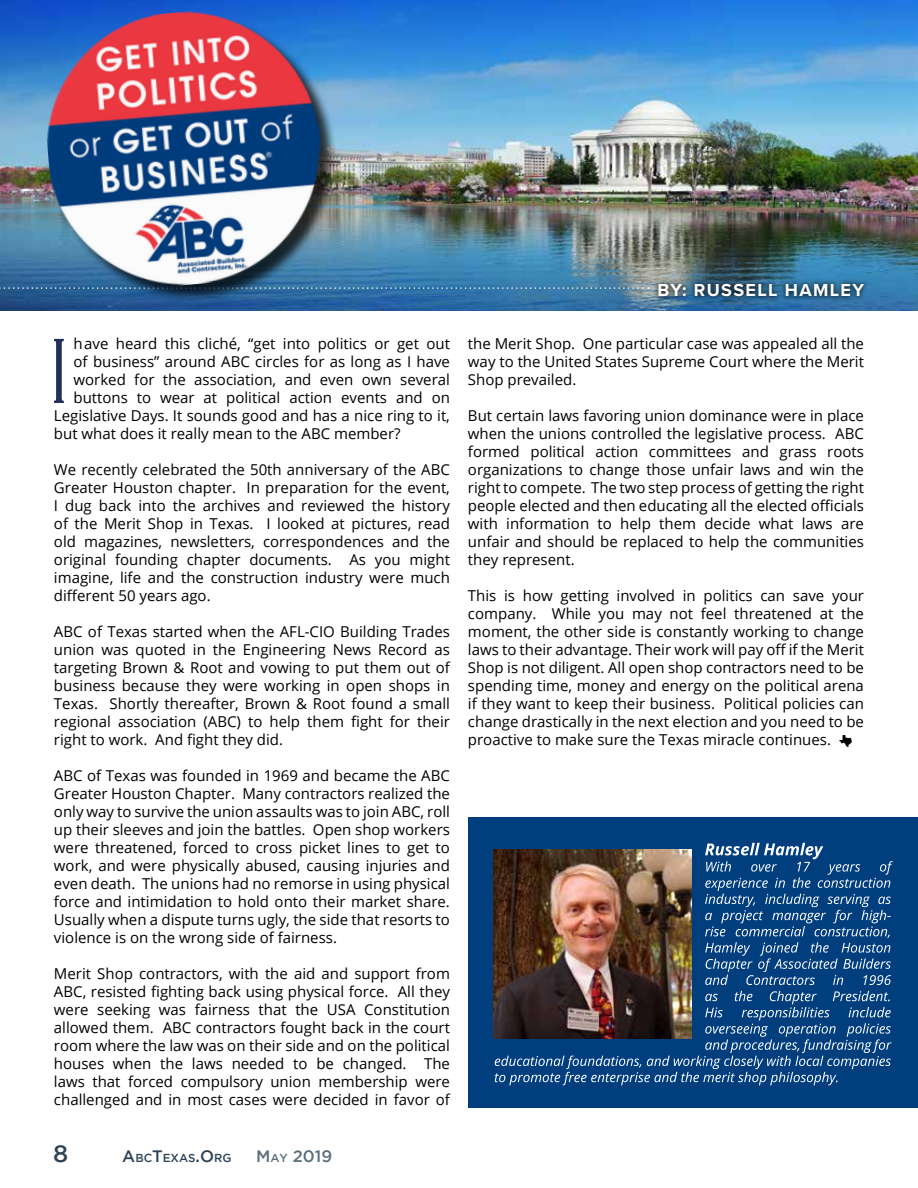
<style>
.page{position:relative;width:918px;height:1188px;background:#fff}
.page>*{position:absolute;margin:0;border:0;box-sizing:border-box;transform-origin:0 0}
.t1{font:89.55px "Abraham Lincoln";color:#232e59;scale:.91 1}
.t2{font:500 24px "Gotham";color:#2e4255}
.t3{font:700 18px "Proxima Nova";letter-spacing:.075em;color:#fff}
.t4{font:500 16.5px "Gotham";color:#5c6f7c}
.t5{font:15px/18px "Open Sans";color:#000;text-align:justify}
.t6{font:500 11.55px "Gotham";color:#2e4255}
.s1{font-size:16.5px}
.s2{font-size:11.55px}
.s3{font-family:"Ding Maps";font-size:13.5px}
</style>
<div class="page">
<img style="left:0;top:0;width:918px;height:310px">
<svg style="left:0;top:287px;width:649px;height:2px"></svg>
<div style="left:468px;top:818px;width:450px;height:290px;background:#003e7e"></div>
<div style="left:49px;top:14px;width:289px;height:289px;background:#000;opacity:.75"></div>
<img style="left:37px;top:1px;width:295px;height:295px">
<img style="left:917px;top:63px;width:1px;height:197px">
<svg style="left:495px;top:991px;width:397px;height:94px"></svg>
<svg style="left:705px;top:843px;width:188px;height:142px"></svg>
<img style="left:493px;top:850px;width:198px;height:189px">
<div style="left:653px;top:278px;width:216px;height:24px;background:#000;opacity:.75"></div>
<h1 class="t1" style="left:52px;top:325px;width:16px">I</h1>
<p class="t5" style="left:74px;top:334px;width:378px">have heard this cliché, “get into politics or get out</p>
<p class="t5" style="left:74px;top:352px;width:378px">of business” around ABC circles for as long as I have</p>
<p class="t5" style="left:74px;top:370px;width:378px">worked for the association, and even own several</p>
<p class="t5" style="left:74px;top:388px;width:378px">buttons to wear at political action events and on</p>
<p class="t5" style="left:54px;top:406px;width:397px">Legislative Days. It sounds good and has a nice ring to it,</p>
<p class="t5" style="left:54px;top:424px;width:348px">but what does it really mean to the ABC member?</p>
<p class="t5" style="left:54px;top:460px;width:398px">We recently celebrated the 50th anniversary of the ABC Greater Houston chapter. In preparation for the event, I dug back into the archives and reviewed the history of the Merit Shop in Texas. I looked at pictures, read old magazines, newsletters, correspondences and the original founding chapter documents. As you might imagine, life and the construction industry were much different 50 years ago.</p>
<p class="t5" style="left:54px;top:622px;width:398px">ABC of Texas started when the AFL-CIO Building Trades union was quoted in the Engineering News Record as targeting Brown &amp; Root and vowing to put them out of business because they were working in open shops in Texas. Shortly thereafter, Brown &amp; Root found a small regional association (ABC) to help them fight for their right to work. And fight they did.</p>
<p class="t5" style="left:54px;top:766px;width:398px">ABC of Texas was founded in 1969 and became the ABC Greater Houston Chapter. Many contractors realized the only way to survive the union assaults was to join ABC, roll up their sleeves and join the battles. Open shop workers were threatened, forced to cross picket lines to get to work, and were physically abused, causing injuries and even death. The unions had no remorse in using physical force and intimidation to hold onto their market share.<br>Usually when a dispute turns ugly, the side that resorts to violence is on the wrong side of fairness.</p>
<p class="t5" style="left:54px;top:964px;width:398px">Merit Shop contractors, with the aid and support from ABC, resisted fighting back using physical force. All they were seeking was fairness that the USA Constitution allowed them. ABC contractors fought back in the court room where the law was on their side and on the political houses when the laws needed to be changed. The laws that forced compulsory union membership were challenged and in most cases were decided in favor of</p>
<h2 class="t2" style="left:53px;top:1140px;width:17px">8</h2>
<p class="t6" style="left:122px;top:1151px;width:111px"><span class="s1">A</span>BC<span class="s1">T</span>EXAS<span class="s1">.O</span>RG</p>
<p class="t4" style="left:256px;top:1147px;width:78px">M<span class="s2">AY</span> 2019</p>
<p class="t3" style="left:658px;top:277px;width:208px">BY: RUSSELL HAMLEY</p>
<p class="t5" style="left:468px;top:334px;width:398px">the Merit Shop. One particular case was appealed all the way to the United States Supreme Court where the Merit Shop prevailed.</p>
<p class="t5" style="left:468px;top:406px;width:398px">But certain laws favoring union dominance were in place when the unions controlled the legislative process. ABC formed political action committees and grass roots organizations to change those unfair laws and win the right to compete. The two step process of getting the right people elected and then educating all the elected officials with information to help them decide what laws are unfair and should be replaced to help the communities they represent.</p>
<p class="t5" style="left:468px;top:586px;width:398px">This is how getting involved in politics can save your company. While you may not feel threatened at the moment, the other side is constantly working to change laws to their advantage. Their work will pay off if the Merit Shop is not diligent. All open shop contractors need to be spending time, money and energy on the political arena if they want to keep their business. Political policies can change drastically in the next election and you need to be proactive to make sure the Texas miracle continues. <span class="s3">j</span></p>
</div>
